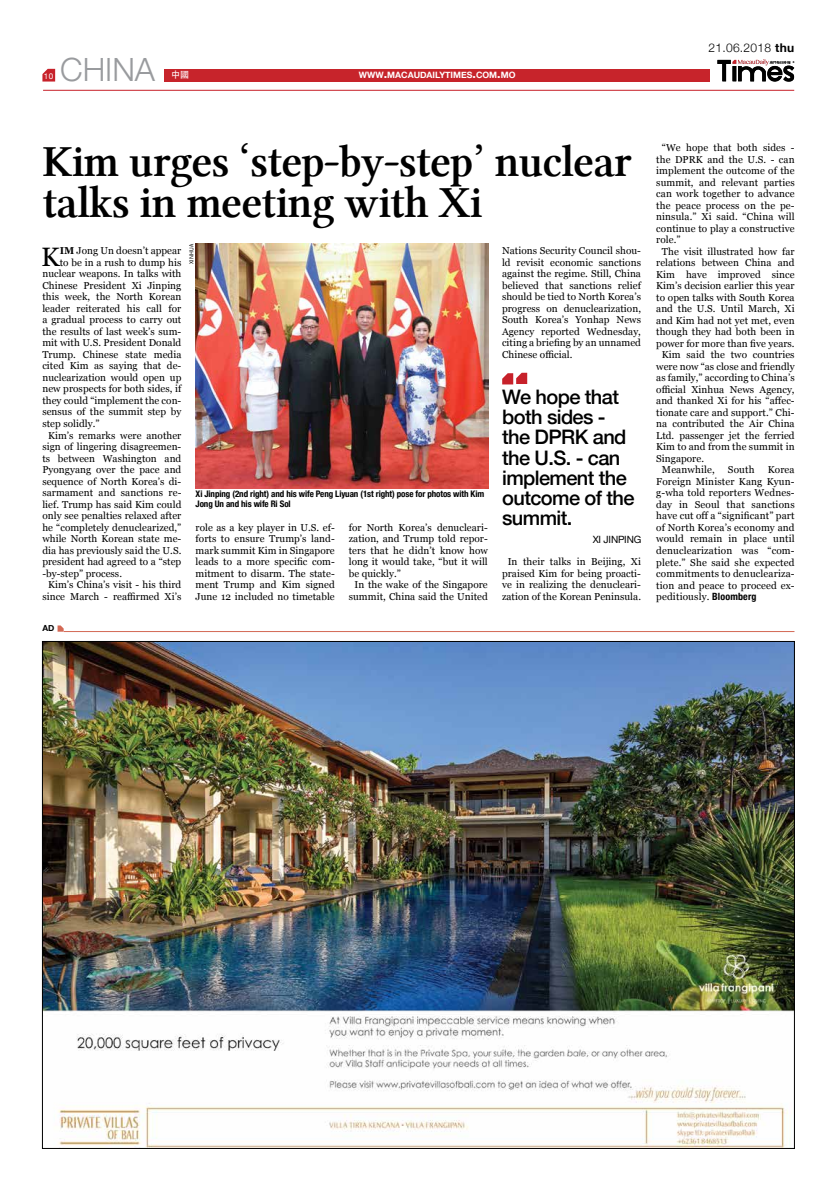
<style>
.page{position:relative;width:837px;height:1191px;background:#fff}
.page>*{position:absolute;margin:0;border:0;box-sizing:border-box;transform-origin:0 0}
.t1{font:45px/41px "Lin Libertine Z";letter-spacing:-.02em;color:#000}
.t2{font:300 32px "Helvetica Neue";color:#999b9e}
.t3{font:26.6px "Georgia";color:#000}
.t4{font:500 20px/20px "Helvetica Neue";letter-spacing:-.03em;color:#000}
.t5{font:300 12px "Helvetica Neue";letter-spacing:.025em;color:#000}
.t6{font:10px/11.5px "Georgia";letter-spacing:.005em;color:#000;text-align:justify}
.t7{font:10px "Helvetica Neue";color:#000}
.t8{font:700 condensed 9px/10px "Helvetica Neue";letter-spacing:-.01em;color:#000}
.t9{font:9px "Adobe Heiti Std";color:#fff}
.t10{font:700 8.8px "Helvetica Neue";color:#fff}
.t11{font:700 8.4px "Helvetica Neue";color:#000}
.t12{font:8px "Helvetica Neue";color:#fff}
.t13{font:6px "Franklin Gothic";letter-spacing:.025em;color:#000}
.s1{font-size:12.5px}
.s2{font-weight:700}
.s3{font-family:"Helvetica Neue";font-weight:700;font-stretch:condensed}
</style>
<div class="page">
<div style="left:164px;top:69px;width:545px;height:12px;background:#c7242b"></div>
<svg style="left:42px;top:69px;width:13px;height:13px"></svg>
<svg style="left:717px;top:59px;width:77px;height:23px"></svg>
<hr style="left:43px;top:90px;width:751px;height:1px;background:#c7212a">
<svg style="left:58px;top:625px;width:6px;height:6px"></svg>
<hr style="left:64px;top:631px;width:730px;height:1px;background:#d46955">
<svg style="left:502px;top:373px;width:25px;height:11px"></svg>
<img style="left:44px;top:643px;width:748px;height:503px">
<img style="left:196px;top:244px;width:292px;height:244px">
<p class="t12" style="left:44px;top:70px;width:11px">10</p>
<h2 class="t2" style="left:60px;top:44px;width:96px">CHINA</h2>
<p class="t9" style="left:171px;top:69px;width:19px">中國</p>
<p class="t10" style="left:359px;top:68px;width:158px">WWW<span class="s1">.</span>MACAUDAILYTIMES<span class="s1">.</span>COM<span class="s1">.</span>MO</p>
<p class="t5" style="left:708px;top:38px;width:87px">21.06.2018 <span class="s2">thu</span></p>
<h1 class="t1" style="left:42px;top:143px;width:590px">Kim urges ‘step-by-step’ nuclear talks in meeting with Xi</h1>
<h3 class="t3" style="left:41px;top:237px;width:20px">K</h3>
<p class="t13" style="left:188px;top:264px;width:21px;rotate:-90deg">xinhua</p>
<p class="t6" style="left:60px;top:245px;width:123px"><span class="s2">im</span> Jong Un doesn’t appear</p>
<p class="t6" style="left:60px;top:256px;width:123px">to be in a rush to dump his</p>
<p class="t6" style="left:42px;top:268px;width:140px">nuclear weapons. In talks with</p>
<p class="t6" style="left:42px;top:279px;width:140px">Chinese President Xi Jinping</p>
<p class="t6" style="left:42px;top:291px;width:140px">this week, the North Korean</p>
<p class="t6" style="left:42px;top:302px;width:140px">leader reiterated his call for</p>
<p class="t6" style="left:42px;top:314px;width:140px">a gradual process to carry out</p>
<p class="t6" style="left:42px;top:325px;width:140px">the results of last week’s sum-</p>
<p class="t6" style="left:42px;top:337px;width:140px">mit with U.S. President Donald</p>
<p class="t6" style="left:42px;top:348px;width:140px">Trump. Chinese state media</p>
<p class="t6" style="left:42px;top:360px;width:140px">cited Kim as saying that de-</p>
<p class="t6" style="left:42px;top:371px;width:140px">nuclearization would open up</p>
<p class="t6" style="left:42px;top:383px;width:140px">new prospects for both sides, if</p>
<p class="t6" style="left:42px;top:394px;width:140px">they could “implement the con-</p>
<p class="t6" style="left:42px;top:406px;width:140px">sensus of the summit step by</p>
<p class="t6" style="left:42px;top:417px;width:59px">step solidly.”</p>
<p class="t6" style="left:48px;top:429px;width:135px">Kim’s remarks were another</p>
<p class="t6" style="left:42px;top:440px;width:140px">sign of lingering disagreemen-</p>
<p class="t6" style="left:42px;top:452px;width:140px">ts between Washington and</p>
<p class="t6" style="left:42px;top:463px;width:140px">Pyongyang over the pace and</p>
<p class="t6" style="left:42px;top:475px;width:140px">sequence of North Korea’s di-</p>
<p class="t6" style="left:42px;top:486px;width:140px">sarmament and sanctions re-</p>
<p class="t6" style="left:42px;top:498px;width:140px">lief. Trump has said Kim could</p>
<p class="t6" style="left:42px;top:509px;width:140px">only see penalties relaxed after</p>
<p class="t6" style="left:42px;top:521px;width:140px">he “completely denuclearized,”</p>
<p class="t6" style="left:42px;top:532px;width:140px">while North Korean state me-</p>
<p class="t6" style="left:42px;top:544px;width:140px">dia has previously said the U.S.</p>
<p class="t6" style="left:42px;top:555px;width:140px">president had agreed to a “step</p>
<p class="t6" style="left:42px;top:567px;width:81px">-by-step” process.</p>
<p class="t6" style="left:48px;top:578px;width:135px">Kim’s China’s visit - his third</p>
<p class="t6" style="left:42px;top:590px;width:140px">since March - reaffirmed Xi’s</p>
<p class="t8" style="left:195px;top:488px;width:290px">Xi Jinping (2nd right) and his wife Peng Liyuan (1st right) pose for photos with Kim<br>Jong Un and his wife Ri Sol</p>
<p class="t6" style="left:195px;top:521px;width:141px">role as a key player in U.S. ef&shy;forts to ensure Trump’s land&shy;mark summit Kim in Singapore leads to a more specific com&shy;mitment to disarm. The state&shy;ment Trump and Kim signed June 12 included no timetable</p>
<p class="t6" style="left:348px;top:521px;width:140px">for North Korea’s denucleari-</p>
<p class="t6" style="left:348px;top:532px;width:140px">zation, and Trump told repor-</p>
<p class="t6" style="left:348px;top:544px;width:140px">ters that he didn’t know how</p>
<p class="t6" style="left:348px;top:555px;width:140px">long it would take, “but it will</p>
<p class="t6" style="left:348px;top:567px;width:54px">be quickly.”</p>
<p class="t6" style="left:354px;top:578px;width:135px">In the wake of the Singapore</p>
<p class="t6" style="left:348px;top:590px;width:140px">summit, China said the United</p>
<p class="t11" style="left:42px;top:621px;width:13px">AD</p>
<p class="t6" style="left:502px;top:245px;width:140px">Nations Security Council shou&shy;ld revisit economic sanctions against the regime. Still, China believed that sanctions relief should be tied to North Korea’s progress on denuclearization, South Korea’s Yonhap News Agency reported Wednesday, citing a briefing by an unnamed Chinese official.</p>
<h3 class="t4" style="left:502px;top:386px;width:134px">We hope that both sides - the DPRK and the U.S. - can implement the outcome of the summit.</h3>
<p class="t7" style="left:592px;top:532px;width:23px">Xi Jinping</p>
<p class="t6" style="left:502px;top:555px;width:140px;text-align:center">In their talks in Beijing, Xi praised Kim for being proacti&shy;ve in realizing the denucleari&shy;zation of the Korean Peninsula.</p>
<p class="t6" style="left:661px;top:142px;width:134px">“We hope that both sides -</p>
<p class="t6" style="left:656px;top:153px;width:140px">the DPRK and the U.S. - can</p>
<p class="t6" style="left:656px;top:165px;width:140px">implement the outcome of the</p>
<p class="t6" style="left:656px;top:176px;width:140px">summit, and relevant parties</p>
<p class="t6" style="left:656px;top:188px;width:140px">can work together to advance</p>
<p class="t6" style="left:656px;top:199px;width:140px">the peace process on the pe-</p>
<p class="t6" style="left:656px;top:211px;width:140px">ninsula.” Xi said. “China will</p>
<p class="t6" style="left:656px;top:222px;width:140px">continue to play a constructive</p>
<p class="t6" style="left:656px;top:234px;width:26px">role.”</p>
<p class="t6" style="left:661px;top:245px;width:134px">The visit illustrated how far</p>
<p class="t6" style="left:656px;top:257px;width:140px">relations between China and</p>
<p class="t6" style="left:656px;top:268px;width:140px">Kim have improved since</p>
<p class="t6" style="left:656px;top:280px;width:140px">Kim’s decision earlier this year</p>
<p class="t6" style="left:656px;top:291px;width:140px">to open talks with South Korea</p>
<p class="t6" style="left:656px;top:303px;width:140px">and the U.S. Until March, Xi</p>
<p class="t6" style="left:656px;top:314px;width:140px">and Kim had not yet met, even</p>
<p class="t6" style="left:656px;top:326px;width:140px">though they had both been in</p>
<p class="t6" style="left:656px;top:337px;width:140px">power for more than five years.</p>
<p class="t6" style="left:661px;top:349px;width:134px">Kim said the two countries</p>
<p class="t6" style="left:656px;top:360px;width:140px">were now “as close and friendly</p>
<p class="t6" style="left:656px;top:372px;width:140px">as family,” according to China’s</p>
<p class="t6" style="left:656px;top:383px;width:140px">official Xinhua News Agency,</p>
<p class="t6" style="left:656px;top:395px;width:140px">and thanked Xi for his “affec-</p>
<p class="t6" style="left:656px;top:406px;width:140px">tionate care and support.” Chi-</p>
<p class="t6" style="left:656px;top:418px;width:140px">na contributed the Air China</p>
<p class="t6" style="left:656px;top:429px;width:140px">Ltd. passenger jet the ferried</p>
<p class="t6" style="left:656px;top:441px;width:140px">Kim to and from the summit in</p>
<p class="t6" style="left:656px;top:452px;width:49px">Singapore.</p>
<p class="t6" style="left:661px;top:464px;width:54px">Meanwhile,</p>
<p class="t6" style="left:727px;top:464px;width:28px">South</p>
<p class="t6" style="left:656px;top:464px;width:140px;text-indent:111px">Korea Foreign Minister Kang Kyun&shy;g-wha told reporters Wednes&shy;day in Seoul that sanctions have cut off a “significant” part of North Korea’s economy and would remain in place until denuclearization was “com&shy;plete.” She said she expected commitments to denucleariza&shy;tion and peace to proceed ex&shy;peditiously. <span class="s3">Bloomberg</span></p>
</div>
